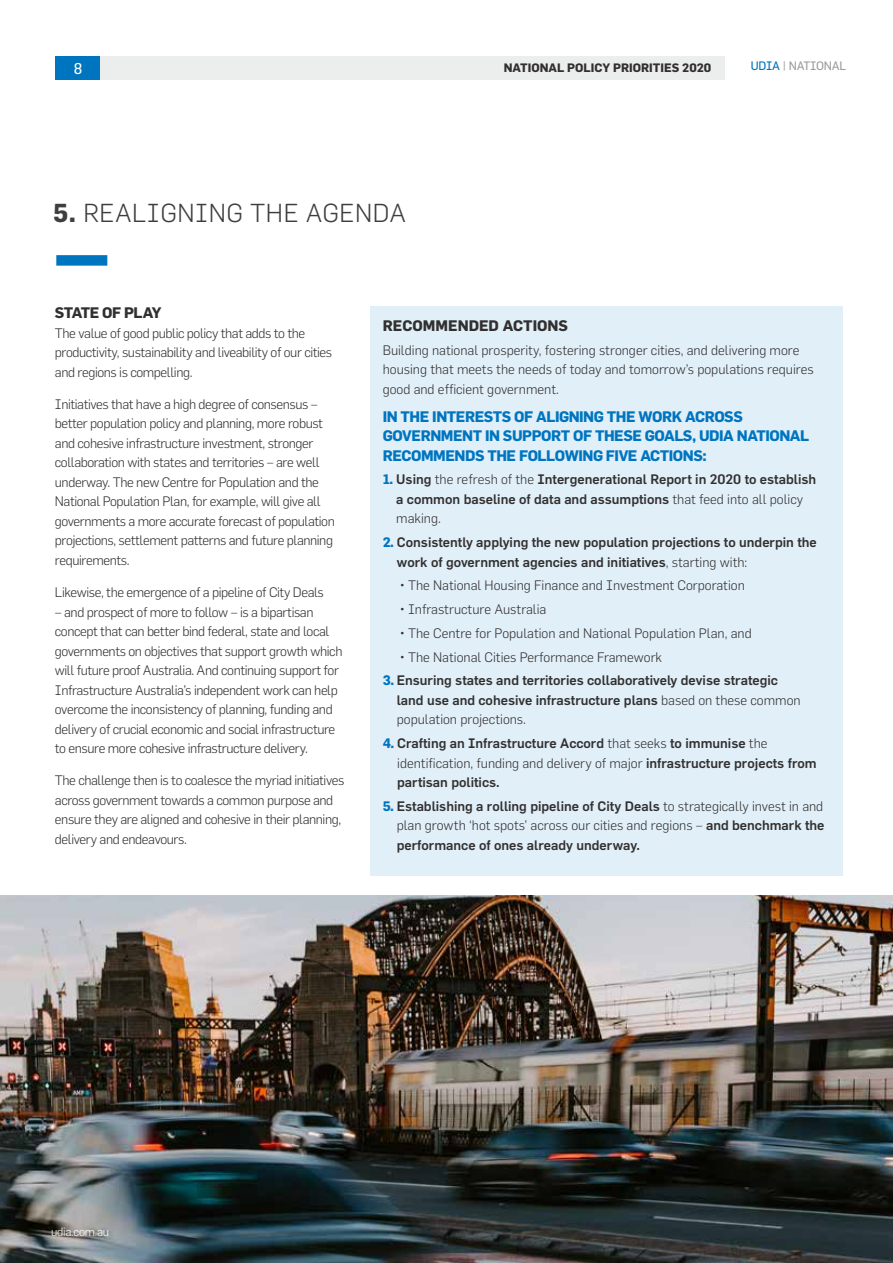
<style>
.page{position:relative;width:893px;height:1263px;background:#fff}
.page>*{position:absolute;margin:0;border:0;box-sizing:border-box;transform-origin:0 0}
.t1{font:300 25.5px "Flama";letter-spacing:.02em;color:#3e3d40}
.t2{font:15.3px "Flama Basic";color:#fff}
.t3{font:700 15px/19.5px "Flama";letter-spacing:-.03em;color:#0075bf}
.t4{font:700 15px "Flama";color:#32302f}
.t5{font:700 15px "Flama";letter-spacing:-.03em;color:#32302f}
.t6{font:300 13.5px/19.5px "Flama";letter-spacing:-.03em;color:#32302f}
.t7{font:500 13.5px/19.5px "Flama";color:#32302f}
.t8{font:300 13.5px/19.5px "Flama";color:#32302f}
.t9{font:700 12px "Flama";color:#32302f}
.t10{font:12px "Flama Basic";letter-spacing:-.02em;color:#9c9e9f}
.t11{font:300 12px "Flama";letter-spacing:-.02em;color:#fff}
.s1{color:#0075bf}
.s2{font-weight:700}
.s3{font-weight:700;color:#0075bf}
.s4{font-weight:300}
</style>
<div class="page">
<div style="left:370px;top:306px;width:472px;height:569px;background:#e1eff9"></div>
<img style="left:0;top:895px;width:893px;height:368px">
<div style="left:100px;top:56px;width:624px;height:24px;background:#eceded"></div>
<div style="left:55px;top:56px;width:45px;height:24px;background:#0075bf"></div>
<div style="left:56px;top:255px;width:51px;height:11px;background:#0075bf"></div>
<p class="t2" style="left:74px;top:59px;width:10px">8</p>
<p class="t10" style="left:751px;top:58px;width:97px"><span class="s1">UDIA</span> | NATIONAL</p>
<p class="t9" style="left:504px;top:61px;width:209px">NATIONAL POLICY PRIORITIES 2020</p>
<h1 class="t1" style="left:53px;top:198px;width:354px"><span class="s2">5.</span> REALIGNING THE AGENDA</h1>
<p class="t5" style="left:55px;top:304px;width:108px">STATE OF PLAY</p>
<p class="t6" style="left:55px;top:323px;width:279px">The value of good public policy that adds to the productivity, sustainability and liveability of our cities and regions is compelling.</p>
<p class="t6" style="left:55px;top:394px;width:281px">Initiatives that have a high degree of consensus – better population policy and planning, more robust and cohesive infrastructure investment, stronger collaboration with states and territories – are well underway. The new Centre for Population and the National Population Plan, for example, will give all governments a more accurate forecast of population projections, settlement patterns and future planning requirements.</p>
<p class="t6" style="left:55px;top:582px;width:270px">Likewise, the emergence of a pipeline of City Deals</p>
<p class="t6" style="left:55px;top:602px;width:289px">– and prospect of more to follow – is a bipartisan concept that can better bind federal, state and local governments on objectives that support growth which will future proof Australia. And continuing support for Infrastructure Australia’s independent work can help overcome the inconsistency of planning, funding and delivery of crucial economic and social infrastructure to ensure more cohesive infrastructure delivery.</p>
<p class="t6" style="left:55px;top:771px;width:291px">The challenge then is to coalesce the myriad initiatives across government towards a common purpose and ensure they are aligned and cohesive in their planning, delivery and endeavours.</p>
<p class="t4" style="left:383px;top:316px;width:187px">RECOMMENDED ACTIONS</p>
<p class="t8" style="left:383px;top:340px;width:433px">Building national prosperity, fostering stronger cities, and delivering more housing that meets the needs of today and tomorrow’s populations requires good and efficient government.</p>
<p class="t3" style="left:383px;top:406px;width:428px">IN THE INTERESTS OF ALIGNING THE WORK ACROSS<br>GOVERNMENT IN SUPPORT OF THESE GOALS, UDIA NATIONAL<br>RECOMMENDS THE FOLLOWING FIVE ACTIONS:</p>
<p class="t7" style="left:396px;top:470px;width:421px;text-indent:-14px"><span class="s3">1.</span> Using <span class="s4">the refresh of the</span> Intergenerational Report in 2020 to establish a common baseline of data and assumptions <span class="s4">that feed into all policy making.</span></p>
<p class="t7" style="left:397px;top:532px;width:421px;text-indent:-14px"><span class="s3">2.</span> Consistently applying the new population projections to underpin the work of government agencies and initiatives<span class="s4">, starting with:</span></p>
<p class="t8" style="left:400px;top:576px;width:347px">• The National Housing Finance and Investment Corporation</p>
<p class="t8" style="left:400px;top:599px;width:148px">• Infrastructure Australia</p>
<p class="t8" style="left:400px;top:623px;width:354px">• The Centre for Population and National Population Plan, and</p>
<p class="t8" style="left:400px;top:647px;width:264px">• The National Cities Performance Framework</p>
<p class="t7" style="left:397px;top:671px;width:405px;text-indent:-14px"><span class="s3">3.</span> Ensuring states and territories collaboratively devise strategic land use and cohesive infrastructure plans <span class="s4">based on these common population projections.</span></p>
<p class="t7" style="left:397px;top:733px;width:421px;text-indent:-14px"><span class="s3">4.</span> Crafting an Infrastructure Accord <span class="s4">that seeks</span> to immunise <span class="s4">the identification, funding and delivery of major</span> infrastructure projects from partisan politics.</p>
<p class="t7" style="left:397px;top:796px;width:429px;text-align:justify;text-indent:-14px"><span class="s3">5.</span> Establishing a rolling pipeline of City Deals <span class="s4">to strategically invest in and plan growth ‘hot spots’ across our cities and regions –</span> and benchmark the performance of ones already underway.</p>
<p class="t11" style="left:51px;top:1224px;width:60px">udia.com.au</p>
</div>
